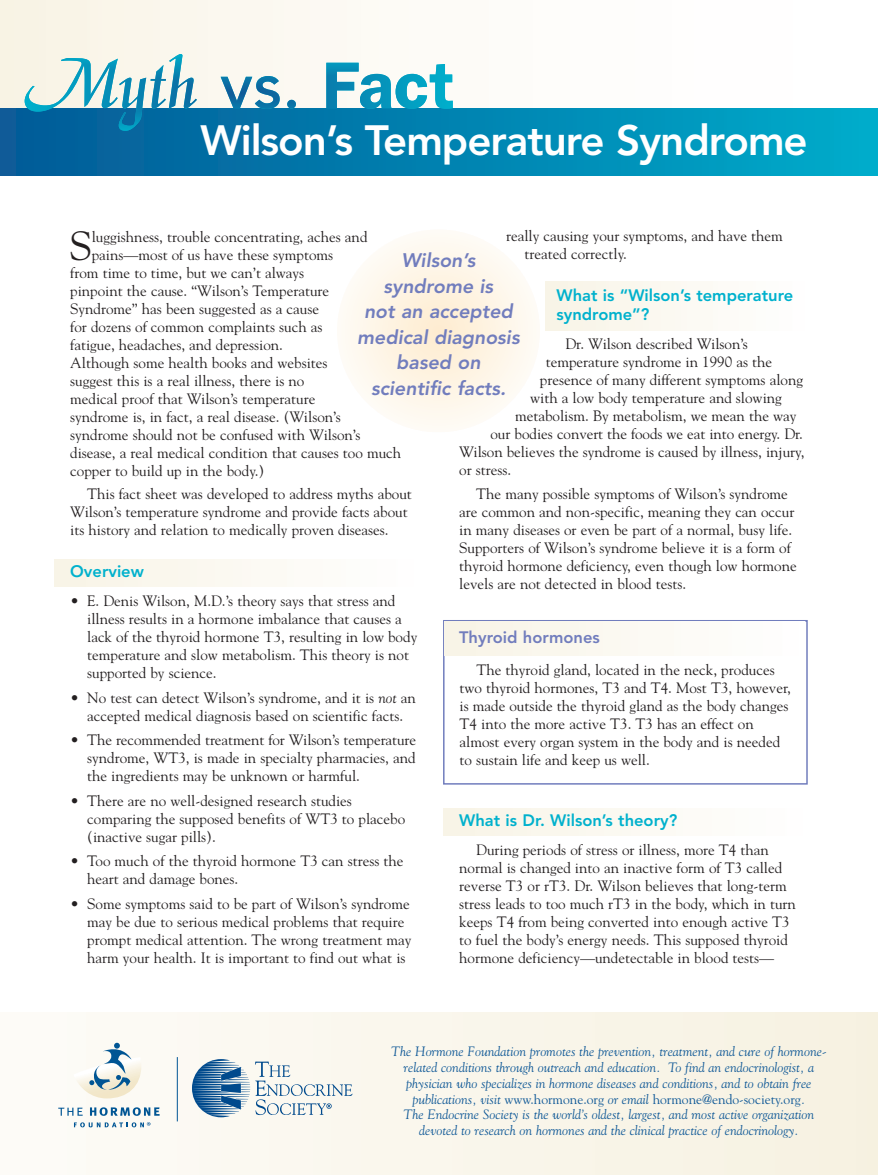
<style>
.page{position:relative;width:878px;height:1175px;background:#fff}
.page>*{position:absolute;margin:0;border:0;box-sizing:border-box;transform-origin:0 0}
.t1{font:800 42px "Avenir";letter-spacing:-.025em;color:#fff}
.t2{font:40.5px "Goudy";color:#231f20}
.t3{font:800 19.5px/25.5px "Avenir";color:#717dbd;text-align:center}
.t4{font:800 16.5px/19.5px "Avenir";color:#00b1cd}
.t5{font:800 16.5px "Avenir";color:#717dbd}
.t6{font:15px/18px "Goudy";color:#231f20}
.t7{font:italic 13.5px/15.8px "Goudy";color:#105997;text-align:center}
.s1{font-style:italic}
.s2{font-style:normal}
</style>
<div class="page">
<div style="left:443px;top:808px;width:364px;height:27px;background:#fbf9f2"></div>
<div style="left:545px;top:282px;width:262px;height:48px;background:#fbf9f1"></div>
<img style="left:0;top:0;width:453px;height:108px">
<div style="left:0;top:108px;width:878px;height:68px;background:linear-gradient(to right,#035996,#00abca)"></div>
<div style="left:0;top:1012px;width:878px;height:162px;background:#f9f6eb"></div>
<div style="left:54px;top:559px;width:364px;height:27px;background:#fbf9f2"></div>
<svg style="left:25px;top:54px;width:402px;height:77px"></svg>
<hr style="left:177px;top:1057px;width:1px;height:64px;background:#005594">
<svg style="left:192px;top:1059px;width:160px;height:58px"></svg>
<svg style="left:73px;top:1042px;width:68px;height:56px"></svg>
<svg style="left:58px;top:1107px;width:25px;height:8px"></svg>
<svg style="left:90px;top:1107px;width:69px;height:8px"></svg>
<svg style="left:74px;top:1122px;width:76px;height:5px"></svg>
<div style="left:443px;top:620px;width:364px;height:164px;border:2px solid #717dbd"></div>
<div style="left:444px;top:621px;width:360px;height:34px;background:#fbf9f2"></div>
<svg style="left:337px;top:230px;width:202px;height:202px"></svg>
<h1 class="t1" style="left:200px;top:123px;width:608px">Wilson’s Temperature Syndrome</h1>
<p class="t6" style="left:524px;top:228px;width:260px;text-indent:-18px">really causing your symptoms, and have them treated correctly.</p>
<p class="t4" style="left:556px;top:287px;width:238px">What is “Wilson’s temperature syndrome”?</p>
<p class="t6" style="left:565px;top:336px;width:184px">Dr. Wilson described Wilson’s</p>
<p class="t6" style="left:545px;top:354px;width:228px">temperature syndrome in 1990 as the</p>
<p class="t6" style="left:540px;top:372px;width:265px">presence of many different symptoms along</p>
<p class="t6" style="left:530px;top:390px;width:253px">with a low body temperature and slowing</p>
<p class="t6" style="left:515px;top:408px;width:283px">metabolism. By metabolism, we mean the way</p>
<p class="t6" style="left:490px;top:426px;width:314px">our bodies convert the foods we eat into energy. Dr.</p>
<p class="t6" style="left:459px;top:444px;width:347px">Wilson believes the syndrome is caused by illness, injury,</p>
<p class="t6" style="left:459px;top:462px;width:53px">or stress.</p>
<p class="t6" style="left:459px;top:486px;width:339px;text-indent:17px">The many possible symptoms of Wilson’s syndrome are common and non-specific, meaning they can occur in many diseases or even be part of a normal, busy life.<br>Supporters of Wilson’s syndrome believe it is a form of thyroid hormone deficiency, even though low hormone levels are not detected in blood tests.</p>
<h2 class="t2" style="left:69px;top:230px;width:24px">S</h2>
<p class="t6" style="left:92px;top:229px;width:277px">luggishness, trouble concentrating, aches and</p>
<p class="t6" style="left:92px;top:247px;width:243px">pains—most of us have these symptoms</p>
<p class="t6" style="left:70px;top:265px;width:235px">from time to time, but we can’t always</p>
<p class="t6" style="left:70px;top:283px;width:260px">pinpoint the cause. “Wilson’s Temperature</p>
<p class="t6" style="left:70px;top:301px;width:250px">Syndrome” has been suggested as a cause</p>
<p class="t6" style="left:70px;top:319px;width:254px">for dozens of common complaints such as</p>
<p class="t6" style="left:70px;top:337px;width:214px">fatigue, headaches, and depression.</p>
<p class="t6" style="left:70px;top:355px;width:259px">Although some health books and websites</p>
<p class="t6" style="left:70px;top:373px;width:236px">suggest this is a real illness, there is no</p>
<p class="t6" style="left:70px;top:391px;width:247px">medical proof that Wilson’s temperature</p>
<p class="t6" style="left:70px;top:409px;width:272px">syndrome is, in fact, a real disease. (Wilson’s</p>
<p class="t6" style="left:70px;top:427px;width:291px">syndrome should not be confused with Wilson’s</p>
<p class="t6" style="left:70px;top:445px;width:332px">disease, a real medical condition that causes too much</p>
<p class="t6" style="left:70px;top:463px;width:196px">copper to build up in the body.)</p>
<p class="t6" style="left:70px;top:486px;width:343px;text-indent:17px">This fact sheet was developed to address myths about<br>Wilson’s temperature syndrome and provide facts about its history and relation to medically proven diseases.</p>
<p class="t4" style="left:70px;top:563px;width:75px">Overview</p>
<p class="t6" style="left:87px;top:593px;width:332px;text-indent:-17px">• E. Denis Wilson, M.D.’s theory says that stress and illness results in a hormone imbalance that causes a lack of the thyroid hormone T3, resulting in low body temperature and slow metabolism. This theory is not supported by science.</p>
<p class="t6" style="left:70px;top:690px;width:347px;text-align:center">• No test can detect Wilson’s syndrome, and it is <span class="s1">not</span> an accepted medical diagnosis based on scientific facts.</p>
<p class="t6" style="left:87px;top:732px;width:330px;text-align:justify;text-indent:-17px">• The recommended treatment for Wilson’s temperature syndrome, WT3, is made in specialty pharmacies, and the ingredients may be unknown or harmful.</p>
<p class="t6" style="left:87px;top:792px;width:319px;text-indent:-17px">• There are no well-designed research studies comparing the supposed benefits of WT3 to placebo (inactive sugar pills).</p>
<p class="t6" style="left:87px;top:853px;width:318px;text-indent:-17px">• Too much of the thyroid hormone T3 can stress the heart and damage bones.</p>
<p class="t6" style="left:87px;top:895px;width:326px;text-indent:-17px">• Some symptoms said to be part of Wilson’s syndrome may be due to serious medical problems that require prompt medical attention. The wrong treatment may harm your health. It is important to find out what is</p>
<h3 class="t3" style="left:357px;top:249px;width:167px">Wilson’s syndrome is<br>not an accepted medical diagnosis based on scientific facts.</h3>
<p class="t5" style="left:459px;top:631px;width:142px">Thyroid hormones</p>
<p class="t6" style="left:459px;top:662px;width:333px;text-indent:17px">The thyroid gland, located in the neck, produces two thyroid hormones, T3 and T4. Most T3, however, is made outside the thyroid gland as the body changes T4 into the more active T3. T3 has an effect on almost every organ system in the body and is needed to sustain life and keep us well.</p>
<p class="t4" style="left:459px;top:811px;width:219px">What is Dr. Wilson’s theory?</p>
<p class="t6" style="left:459px;top:841px;width:338px;text-indent:17px">During periods of stress or illness, more T4 than normal is changed into an inactive form of T3 called reverse T3 or rT3. Dr. Wilson believes that long-term stress leads to too much rT3 in the body, which in turn keeps T4 from being converted into enough active T3 to fuel the body’s energy needs. This supposed thyroid hormone deficiency—undetectable in blood tests—</p>
<p class="t7" style="left:391px;top:1044px;width:437px">The Hormone Foundation promotes the prevention, treatment, and cure of hormone&shy;related conditions through outreach and education. To find an endocrinologist, a physician who specializes in hormone diseases and conditions, and to obtain free publications, visit <span class="s2">www.hormone.org</span> or email <span class="s2">hormone@endo-society.org</span>.<br>The Endocrine Society is the world’s oldest, largest, and most active organization devoted to research on hormones and the clinical practice of endocrinology.</p>
</div>
